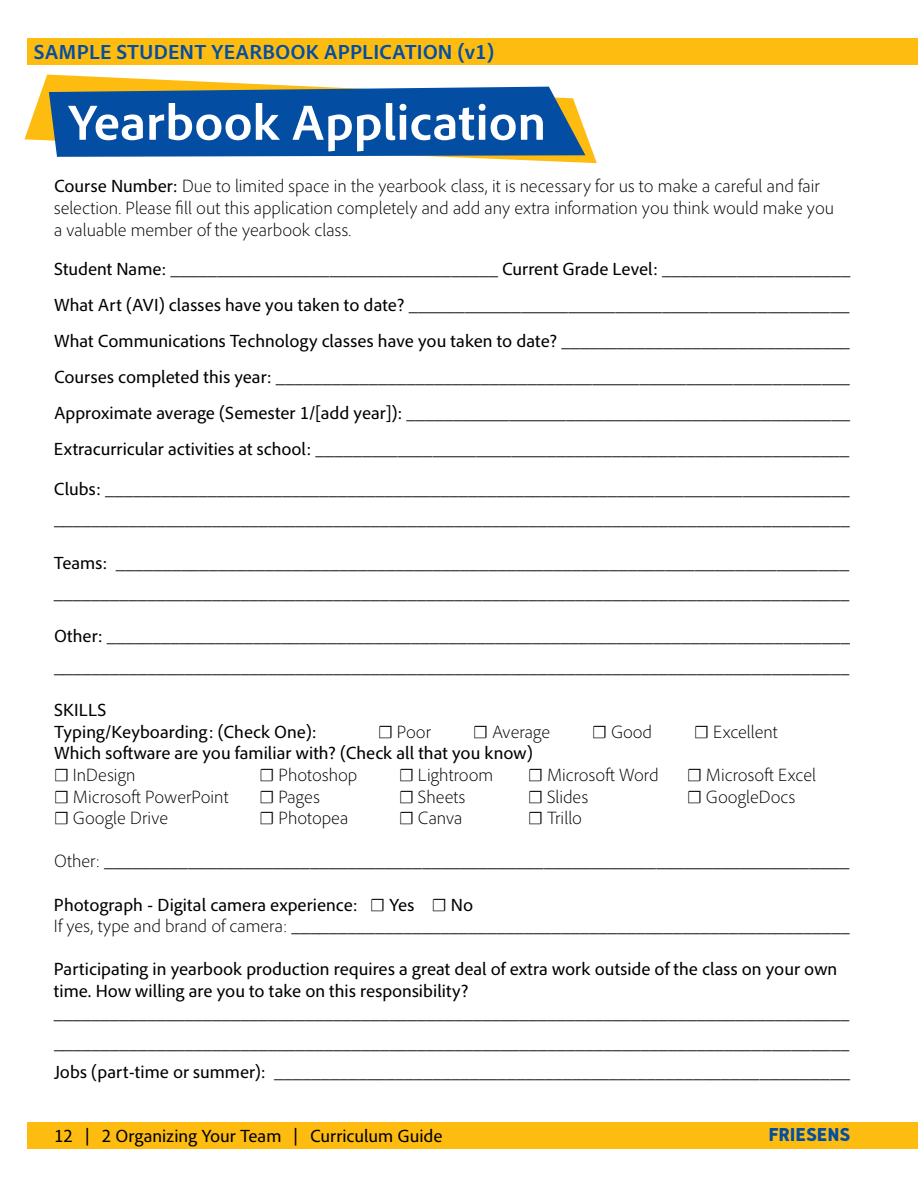
<style>
.page{position:relative;width:918px;height:1188px;background:#fff}
.page>*{position:absolute;margin:0;border:0;box-sizing:border-box;transform-origin:0 0}
.t1{font:700 51px "Adobe Clean";letter-spacing:-.005em;color:#fff}
.t2{font:700 21px "Adobe Clean";color:#034ea2}
.t3{font:900 21px "PF Handbook Pro";color:#034ea2}
.t4{font:18px/36px "Adobe Clean";color:#000}
.t5{font:300 18px/21.6px "Adobe Clean";color:#000}
.s1{font-weight:400}
.s2{font-weight:300}
</style>
<div class="page">
<div style="left:27px;top:1122px;width:891px;height:27px;background:#febc11"></div>
<div style="left:27px;top:38px;width:891px;height:27px;background:#febc11"></div>
<svg style="left:24px;top:74px;width:573px;height:90px"></svg>
<svg style="left:41px;top:76px;width:544px;height:88px;fill:#034ea2"></svg>
<p class="t2" style="left:34px;top:38px;width:462px">SAMPLE STUDENT YEARBOOK APPLICATION (v1)</p>
<h1 class="t1" style="left:68px;top:89px;width:480px">Yearbook Application</h1>
<p class="t5" style="left:54px;top:175px;width:782px"><span class="s1">Course Number:</span> Due to limited space in the yearbook class, it is necessary for us to make a careful and fair selection. Please fill out this application completely and add any extra information you think would make you a valuable member of the yearbook class.</p>
<p class="t4" style="left:54px;top:251px;width:798px;text-align:justify">Student Name: <span class="s2">___________________________________</span> Current Grade Level: ____________________ What Art (AVI) classes have you taken to date? ______________________________________________ What Communications Technology classes have you taken to date? _______________________________ Courses completed this year: _____________________________________________________________ Approximate average (Semester 1/[add year]): ______________________________________________ Extracurricular activities at school: __________________________________________________________</p>
<p class="t4" style="left:54px;top:473px;width:797px;line-height:30.6px">Clubs: _______________________________________________________________________________ _____________________________________________________________________________________</p>
<p class="t4" style="left:54px;top:547px;width:797px;line-height:30.6px">Teams: _____________________________________________________________________________ _____________________________________________________________________________________</p>
<p class="t4" style="left:54px;top:621px;width:797px;line-height:30.6px">Other: ________________________________________________________________________________ _____________________________________________________________________________________</p>
<p class="t4" style="left:54px;top:699px;width:264px;line-height:21.6px">SKILLS<br>Typing/Keyboarding: (Check One):</p>
<p class="t5" style="left:378px;top:721px;width:55px">☐ Poor</p>
<p class="t5" style="left:473px;top:721px;width:79px">☐ Average</p>
<p class="t5" style="left:592px;top:721px;width:62px">☐ Good</p>
<p class="t5" style="left:694px;top:721px;width:85px">☐ Excellent</p>
<p class="t4" style="left:54px;top:735px;width:480px">Which software are you familiar with? (Check all that you know)</p>
<p class="t5" style="left:54px;top:764px;width:83px">☐ InDesign</p>
<p class="t5" style="left:260px;top:764px;width:99px">☐ Photoshop</p>
<p class="t5" style="left:399px;top:764px;width:96px">☐ Lightroom</p>
<p class="t5" style="left:528px;top:764px;width:132px">☐ Microsoft Word</p>
<p class="t5" style="left:687px;top:764px;width:131px">☐ Microsoft Excel</p>
<p class="t5" style="left:54px;top:786px;width:176px">☐ Microsoft PowerPoint</p>
<p class="t5" style="left:260px;top:786px;width:62px">☐ Pages</p>
<p class="t5" style="left:399px;top:786px;width:68px">☐ Sheets</p>
<p class="t5" style="left:528px;top:786px;width:62px">☐ Slides</p>
<p class="t5" style="left:687px;top:786px;width:110px">☐ GoogleDocs</p>
<p class="t5" style="left:54px;top:807px;width:116px">☐ Google Drive</p>
<p class="t5" style="left:260px;top:807px;width:90px">☐ Photopea</p>
<p class="t5" style="left:399px;top:807px;width:65px">☐ Canva</p>
<p class="t5" style="left:528px;top:807px;width:56px">☐ Trillo</p>
<p class="t5" style="left:54px;top:850px;width:797px">Other: _______________________________________________________________________________</p>
<p class="t4" style="left:54px;top:893px;width:797px;line-height:21.6px">Photograph - Digital camera experience: <span class="s2">☐</span> Yes <span class="s2">☐</span> No<br><span class="s2">If yes, type and brand of camera:</span> ____________________________________________________________</p>
<p class="t4" style="left:54px;top:958px;width:797px;line-height:21.6px">Participating in yearbook production requires a great deal of extra work outside of the class on your own time. How willing are you to take on this responsibility? _____________________________________________________________________________________</p>
<p class="t4" style="left:54px;top:1028px;width:798px;line-height:29.1px">_____________________________________________________________________________________<br>Jobs (part-time or summer): _____________________________________________________________</p>
<p class="t4" style="left:54px;top:1117px;width:390px">12 | 2 Organizing Your Team | Curriculum Guide</p>
<p class="t3" style="left:768px;top:1122px;width:84px">FRIESENS</p>
</div>
